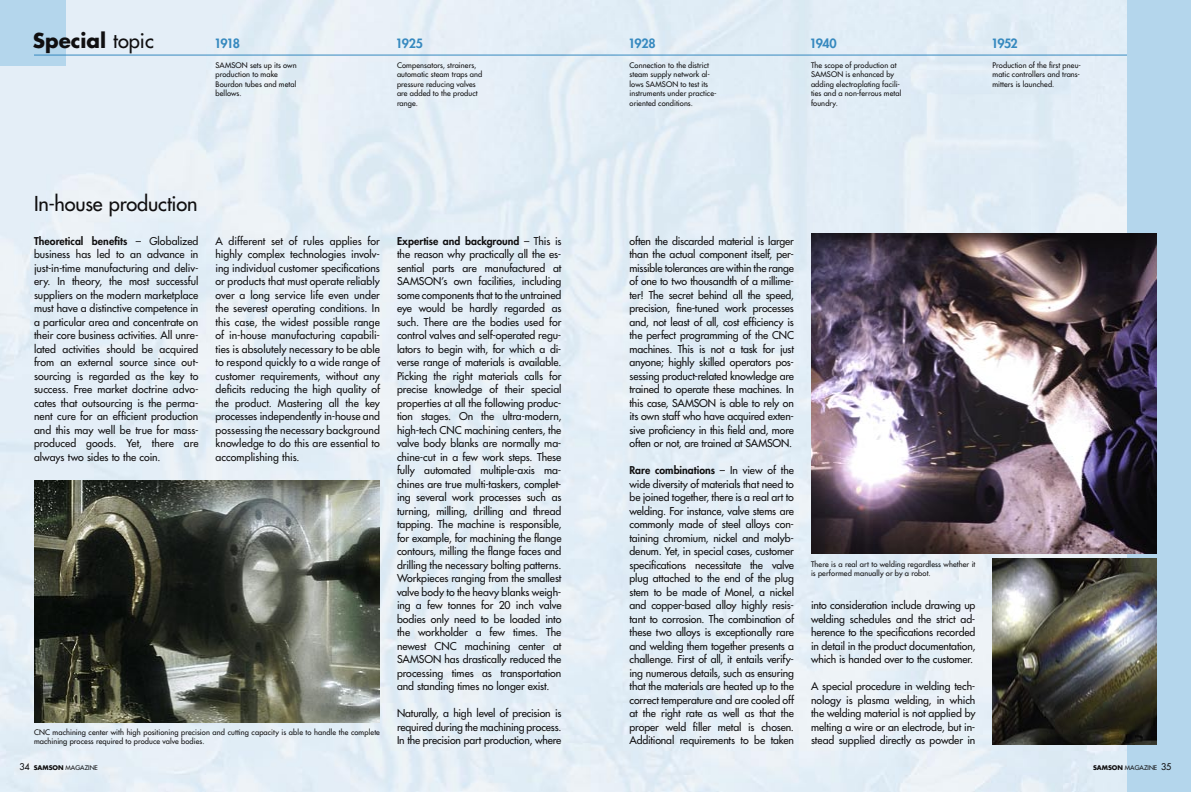
<style>
.page{position:relative;width:1191px;height:792px;background:#fff}
.page>*{position:absolute;margin:0;border:0;box-sizing:border-box;transform-origin:0 0}
.Headline_1{font:20px "Futura";letter-spacing:-.005em;color:#100f10}
.t1{font:700 20px "Futura";color:#100f10}
.Jahreszahlen{font:800 12.5px "Futura";letter-spacing:-.05em;color:#3689bf}
.Fließtext_englisch{font:10.5px/13.5px "Futura";letter-spacing:-.01em;color:#100f10;text-align:justify}
.Jahrestext{font:7.5px/9.5px "Futura";letter-spacing:.015em;color:#100f10}
.Bildlegende_englisch{font:7.5px/9.5px "Futura";letter-spacing:.015em;color:#100f10}
.t2{font:6.3px "Futura";color:#100f10}
.s1{font-weight:400}
.s2{font-weight:800}
.s3{font-size:9px}
.s4{font-weight:700}
</style>
<div class="page">
<img style="left:0;top:0;width:1127px;height:792px">
<div style="left:0;top:0;width:66px;height:66px;background:#b4d6ec"></div>
<hr style="left:34px;top:55px;width:1157px;height:1px;background:#3689bf">
<div style="left:1127px;top:0;width:64px;height:792px;background:#b4d6ec"></div>
<img style="left:811px;top:234px;width:346px;height:319px">
<img style="left:992px;top:559px;width:165px;height:185px">
<img style="left:34px;top:480px;width:346px;height:243px">
<p class="t1" style="left:33px;top:27px;width:123px">Special <span class="s1">topic</span></p>
<p class="Jahreszahlen" style="left:214px;top:35px;width:28px">1918</p>
<p class="Jahreszahlen" style="left:395px;top:35px;width:29px">1925</p>
<p class="Jahreszahlen" style="left:628px;top:35px;width:29px">1928</p>
<p class="Jahreszahlen" style="left:809px;top:35px;width:29px">1940</p>
<p class="Jahreszahlen" style="left:991px;top:35px;width:28px">1952</p>
<p class="Jahrestext" style="left:215px;top:60px;width:83px">SAMSON sets up its own production to make<br>Bourdon tubes and metal bellows.</p>
<p class="Jahrestext" style="left:397px;top:60px;width:87px">Compensators, strainers, automatic steam traps and pressure reducing valves are added to the product range.</p>
<p class="Jahrestext" style="left:629px;top:60px;width:89px">Connection to the district steam supply network al&shy;lows SAMSON to test its instruments under practice&shy;oriented conditions.</p>
<p class="Jahrestext" style="left:811px;top:60px;width:92px">The scope of production at<br>SAMSON is enhanced by adding electroplating facili&shy;ties and a non-ferrous metal foundry.</p>
<p class="Jahrestext" style="left:992px;top:60px;width:90px">Production of the first pneu&shy;matic controllers and trans&shy;mitters is launched.</p>
<p class="Headline_1" style="left:34px;top:191px;width:165px">In-house production</p>
<p class="Fließtext_englisch" style="left:34px;top:234px;width:166px"><span class="s2">Theoretical benefits</span> – Globalized business has led to an advance in just-in-time manufacturing and deliv&shy;ery. In theory, the most successful suppliers on the modern marketplace must have a distinctive competence in a particular area and concentrate on their core business activities. All unre&shy;lated activities should be acquired from an external source since out&shy;sourcing is regarded as the key to success. Free market doctrine advo&shy;cates that outsourcing is the perma&shy;nent cure for an efficient production and this may well be true for mass&shy;produced goods. Yet, there are always two sides to the coin.</p>
<p class="Fließtext_englisch" style="left:215px;top:234px;width:166px">A different set of rules applies for highly complex technologies involv&shy;ing individual customer specifications or products that must operate reliably over a long service life even under the severest operating conditions. In this case, the widest possible range of in-house manufacturing capabili&shy;ties is absolutely necessary to be able to respond quickly to a wide range of customer requirements, without any deficits reducing the high quality of the product. Mastering all the key processes independently in-house and possessing the necessary background knowledge to do this are essential to accomplishing this.</p>
<p class="Fließtext_englisch" style="left:397px;top:234px;width:166px"><span class="s2">Expertise and background</span> – This is the reason why practically all the es&shy;sential parts are manufactured at SAMSON’s own facilities, including some components that to the untrained eye would be hardly regarded as such. There are the bodies used for control valves and self-operated regu&shy;lators to begin with, for which a di&shy;verse range of materials is available.<br>Picking the right materials calls for precise knowledge of their special properties at all the following produc&shy;tion stages. On the ultra-modern, high-tech CNC machining centers, the valve body blanks are normally ma&shy;chine-cut in a few work steps. These fully automated multiple-axis ma&shy;chines are true multi-taskers, complet&shy;ing several work processes such as turning, milling, drilling and thread tapping. The machine is responsible, for example, for machining the flange contours, milling the flange faces and drilling the necessary bolting patterns.<br>Workpieces ranging from the smallest valve body to the heavy blanks weigh&shy;ing a few tonnes for 20 inch valve bodies only need to be loaded into the workholder a few times. The newest CNC machining center at SAMSON has drastically reduced the processing times as transportation and standing times no longer exist.</p>
<p class="Fließtext_englisch" style="left:397px;top:706px;width:166px">Naturally, a high level of precision is required during the machining process.<br>In the precision part production, where</p>
<p class="Bildlegende_englisch" style="left:34px;top:727px;width:347px">CNC machining center with high positioning precision and cutting capacity is able to handle the complete machining process required to produce valve bodies.</p>
<p class="Fließtext_englisch" style="left:629px;top:234px;width:166px">often the discarded material is larger than the actual component itself, per&shy;missible tolerances are within the range of one to two thousandth of a millime&shy;ter! The secret behind all the speed, precision, fine-tuned work processes and, not least of all, cost efficiency is the perfect programming of the CNC machines. This is not a task for just anyone; highly skilled operators pos&shy;sessing product-related knowledge are trained to operate these machines. In this case, SAMSON is able to rely on its own staff who have acquired exten&shy;sive proficiency in this field and, more often or not, are trained at SAMSON.</p>
<p class="Fließtext_englisch" style="left:629px;top:463px;width:166px"><span class="s2">Rare combinations</span> – In view of the wide diversity of materials that need to be joined together, there is a real art to welding. For instance, valve stems are commonly made of steel alloys con&shy;taining chromium, nickel and molyb&shy;denum. Yet, in special cases, customer specifications necessitate the valve plug attached to the end of the plug stem to be made of Monel, a nickel and copper-based alloy highly resis&shy;tant to corrosion. The combination of these two alloys is exceptionally rare and welding them together presents a challenge. First of all, it entails verify&shy;ing numerous details, such as ensuring that the materials are heated up to the correct temperature and are cooled off at the right rate as well as that the proper weld filler metal is chosen.<br>Additional requirements to be taken</p>
<p class="Bildlegende_englisch" style="left:811px;top:559px;width:166px">There is a real art to welding regardless whether it is performed manually or by a robot.</p>
<p class="Fließtext_englisch" style="left:811px;top:598px;width:166px">into consideration include drawing up welding schedules and the strict ad&shy;herence to the specifications recorded in detail in the product documentation, which is handed over to the customer.</p>
<p class="Fließtext_englisch" style="left:811px;top:679px;width:166px">A special procedure in welding tech&shy;nology is plasma welding, in which the welding material is not applied by melting a wire or an electrode, but in&shy;stead supplied directly as powder in</p>
<p class="t2" style="left:19px;top:763px;width:80px"><span class="s3">34</span> <span class="s4">SAMSON</span> MAGAZINE</p>
<p class="t2" style="left:1093px;top:763px;width:80px"><span class="s4">SAMSON</span> MAGAZINE <span class="s3">35</span></p>
</div>
